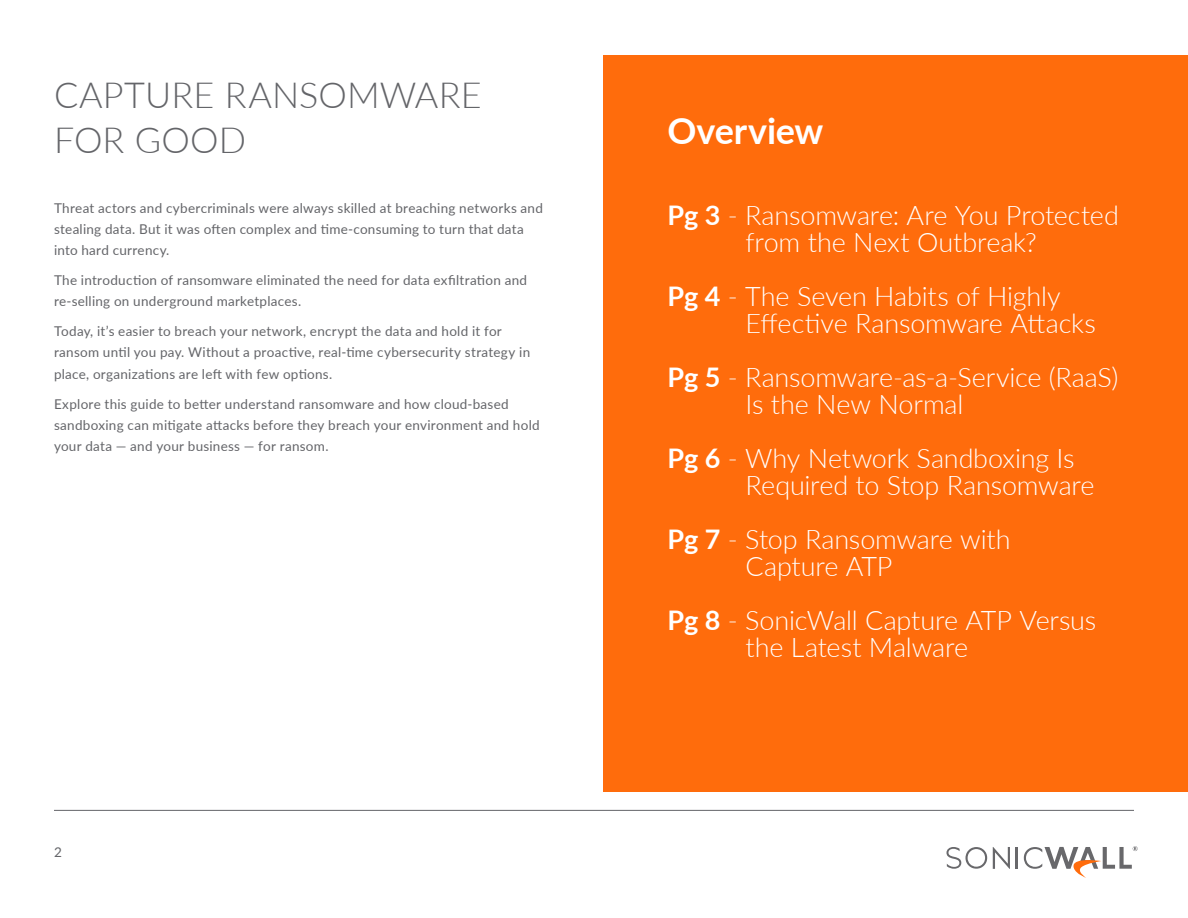
<style>
.page{position:relative;width:1188px;height:918px;background:#fff}
.page>*{position:absolute;margin:0;border:0;box-sizing:border-box;transform-origin:0 0}
.t1{font:300 36px "Lato";letter-spacing:.005em;color:#646569}
.t2{font:700 36px "Lato";letter-spacing:-.005em;color:#fff}
.t3{font:300 27px/27px "Lato";letter-spacing:-.005em;color:#fff}
.t4{font:13.5px/21px "Lato";letter-spacing:.02em;color:#646569}
.s1{font-weight:700}
</style>
<div class="page">
<hr style="left:54px;top:810px;width:1080px;height:1px;background:#646569">
<svg style="left:993px;top:847px;width:17px;height:22px"></svg>
<hr style="left:1016px;top:847px;width:2px;height:22px;background:#68686b">
<svg style="left:946px;top:847px;width:41px;height:22px"></svg>
<svg style="left:1024px;top:846px;width:114px;height:32px"></svg>
<div style="left:604px;top:55px;width:584px;height:736px;background:#ff6c0c"></div>
<h1 class="t1" style="left:54px;top:70px;width:94px">CAPTUR</h1>
<h1 class="t1" style="left:193px;top:70px;width:57px">E RANSOM</h1>
<h1 class="t1" style="left:380px;top:70px;width:103px">WAR E</h1>
<h1 class="t1" style="left:54px;top:115px;width:24px">FOR</h1>
<h1 class="t1" style="left:135px;top:115px;width:113px">GOOD</h1>
<p class="t4" style="left:54px;top:198px;width:491px">Threat actors and cybercriminals were always skilled at breaching networks and stealing data. But it was often complex and time-consuming to turn that data into hard currency.</p>
<p class="t4" style="left:54px;top:270px;width:475px">The introduction of ransomware eliminated the need for data exfiltration and re-selling on underground marketplaces.</p>
<p class="t4" style="left:54px;top:321px;width:478px">Today, it’s easier to breach your network, encrypt the data and hold it for ransom until you pay. Without a proactive, real-time cybersecurity strategy in place, organizations are left with few options.</p>
<p class="t4" style="left:54px;top:393px;width:487px">Explore this guide to better understand ransomware and how cloud-based sandboxing can mitigate attacks before they breach your environment and hold your data — and your business — for ransom.</p>
<p class="t4" style="left:54px;top:841px;width:9px">2</p>
<h1 class="t2" style="left:668px;top:104px;width:158px">Overview</h1>
<h2 class="t3" style="left:668px;top:201px;width:453px;text-align:center"><span class="s1">Pg 3</span> - Ransomware: Are You Protected from the N ext Outbreak?</h2>
<h2 class="t3" style="left:746px;top:282px;width:352px;text-indent:-78px"><span class="s1">Pg 4</span> - The Seven Habits of Highly<br>Effective Ransomware Attacks</h2>
<h2 class="t3" style="left:746px;top:363px;width:374px;text-indent:-78px"><span class="s1">Pg 5</span> - Ransomware-as-a-Service (RaaS)<br>Is the New Normal</h2>
<h2 class="t3" style="left:746px;top:444px;width:351px;text-indent:-78px"><span class="s1">Pg 6</span> - Why N etwork Sandboxing Is<br>Required to Stop Ransomware</h2>
<h2 class="t3" style="left:746px;top:525px;width:267px;text-indent:-78px"><span class="s1">Pg 7</span> - Stop Ransomware with<br>Capture ATP</h2>
<h2 class="t3" style="left:746px;top:606px;width:352px;text-indent:-78px"><span class="s1">Pg 8</span> - SonicWall Capture ATP Versus the Latest M alware</h2>
</div>
